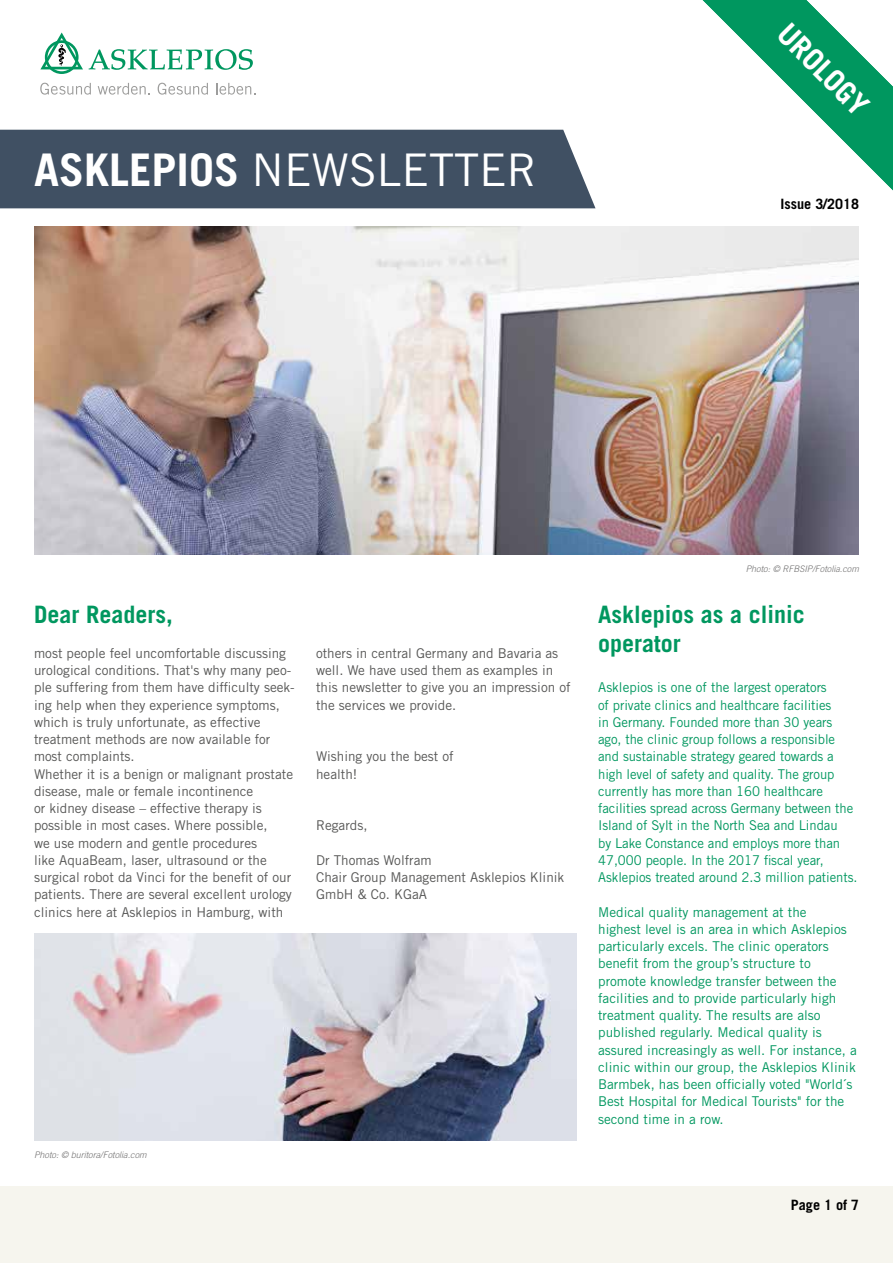
<style>
.page{position:relative;width:893px;height:1263px;background:#fff}
.page>*{position:absolute;margin:0;border:0;box-sizing:border-box;transform-origin:0 0}
.t1{font:45px "Trade Gothic LT Std";color:#fff}
.t2{font:700 30px "Trade Gothic LT Std";color:#fff}
.t3{font:700 24px/28.8px "Trade Gothic LT Std";color:#00975f}
.t4{font:700 14.25px "Trade Gothic LT Std";color:#000}
.t5{font:13.5px/17.2px "Trade Gothic LT Std";color:#00975f}
.t6{font:13.5px/17.2px "Trade Gothic LT Std";color:#575756}
.t7{font:italic 300 9px "Trade Gothic LT Std";color:#706f6f}
.s1{font-weight:700}
</style>
<div class="page">
<svg style="left:89px;top:49px;width:164px;height:21px"></svg>
<svg style="left:40px;top:33px;width:43px;height:41px"></svg>
<svg style="left:40px;top:83px;width:51px;height:12px"></svg>
<svg style="left:98px;top:83px;width:52px;height:12px"></svg>
<svg style="left:158px;top:83px;width:50px;height:12px"></svg>
<svg style="left:216px;top:83px;width:40px;height:12px"></svg>
<div style="left:0;top:1186px;width:893px;height:77px;background:#f6f5ee"></div>
<div style="left:0;top:130px;width:595px;height:78px;background:#405063"></div>
<svg style="left:702px;top:0;width:191px;height:191px"></svg>
<img style="left:34px;top:227px;width:825px;height:327px">
<img style="left:34px;top:934px;width:543px;height:207px">
<h1 class="t1" style="left:34px;top:143px;width:504px"><span class="s1">ASKLEPIOS</span> NEWSLETTER</h1>
<h2 class="t2" style="left:795px;top:15px;width:117px;rotate:45deg">UROLOGY</h2>
<p class="t4" style="left:780px;top:195px;width:80px">Issue 3/2018</p>
<h3 class="t3" style="left:34px;top:600px;width:140px">Dear Readers,</h3>
<p class="t6" style="left:34px;top:644px;width:262px">most people feel uncomfortable discussing urological conditions. That's why many peo&shy;ple suffering from them have difficulty seek&shy;ing help when they experience symptoms, which is truly unfortunate, as effective treatment methods are now available for most complaints.<br>Whether it is a benign or malignant prostate disease, male or female incontinence<br>or kidney disease – effective therapy is possible in most cases. Where possible,<br>we use modern and gentle procedures<br>like AquaBeam, laser, ultrasound or the surgical robot da Vinci for the benefit of our patients. There are several excellent urology clinics here at Asklepios in Hamburg, with</p>
<p class="t6" style="left:316px;top:644px;width:256px">others in central Germany and Bavaria as well. We have used them as examples in this newsletter to give you an impression of the services we provide.</p>
<p class="t6" style="left:316px;top:748px;width:139px">Wishing you the best of health!</p>
<p class="t6" style="left:316px;top:817px;width:53px">Regards,</p>
<p class="t6" style="left:316px;top:851px;width:250px">Dr Thomas Wolfram<br>Chair Group Management Asklepios Klinik<br>GmbH &amp; Co. KGaA</p>
<p class="t7" style="left:34px;top:1149px;width:114px">Photo: © buritora/Fotolia.com</p>
<p class="t7" style="left:746px;top:563px;width:115px">Photo: © RFBSIP/Fotolia.com</p>
<h3 class="t3" style="left:598px;top:600px;width:208px">Asklepios as a clinic operator</h3>
<p class="t5" style="left:598px;top:679px;width:261px">Asklepios is one of the largest operators<br>of private clinics and healthcare facilities<br>in Germany. Founded more than 30 years ago, the clinic group follows a responsible and sustainable strategy geared towards a high level of safety and quality. The group currently has more than 160 healthcare facilities spread across Germany between the Island of Sylt in the North Sea and Lindau<br>by Lake Constance and employs more than 47,000 people. In the 2017 fiscal year, Asklepios treated around 2.3 million patients.</p>
<p class="t5" style="left:598px;top:903px;width:260px">Medical quality management at the<br>highest level is an area in which Asklepios particularly excels. The clinic operators benefit from the group’s structure to promote knowledge transfer between the facilities and to provide particularly high treatment quality. The results are also published regularly. Medical quality is assured increasingly as well. For instance, a clinic within our group, the Asklepios Klinik Barmbek, has been officially voted "World´s Best Hospital for Medical Tourists" for the second time in a row.</p>
<p class="t4" style="left:791px;top:1196px;width:70px">Page 1 of 7</p>
<p class="t4" style="left:851px;top:1196px;width:9px">6</p>
</div>
